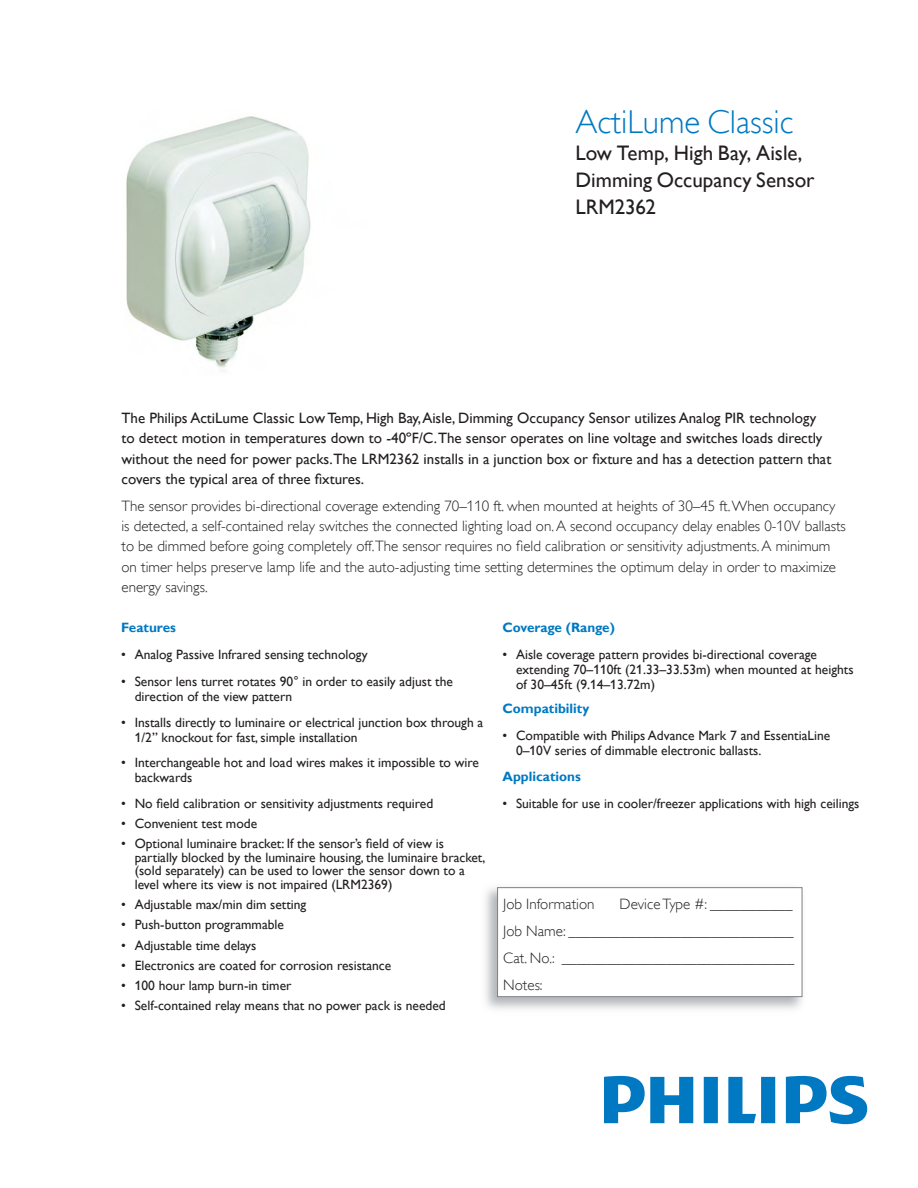
<style>
.page{position:relative;width:918px;height:1188px;background:#fff}
.page>*{position:absolute;margin:0;border:0;box-sizing:border-box;transform-origin:0 0}
.t1{font:33px "Gill Sans Alt One WGL Light";color:#0079c2}
.t2{font:21px/27px "Gill Sans Alt One WGL";color:#231f20}
._04_introduction_tex{font:15px/20.2px "Gill Sans Alt One WGL Light";color:#231f20}
._04_introduction_tex-2{font:15px/20.2px "Gill Sans Alt One WGL";color:#231f20}
.t3{font:13.5px/15px "Gill Sans Alt One WGL";color:#231f20}
._02_Body_text_headin{font:700 13.5px "Gill Sans Alt One WGL";color:#0079c2}
</style>
<div class="page">
<div style="left:497px;top:887px;width:305px;height:110px;border:1px solid #808285"></div>
<svg style="left:604px;top:1076px;width:263px;height:48px"></svg>
<img style="left:126px;top:116px;width:185px;height:256px">
<h1 class="t1" style="left:575px;top:100px;width:220px">ActiLume Classic</h1>
<h2 class="t2" style="left:575px;top:139px;width:241px">Low Temp, High Bay, Aisle,<br>Dimming Occupancy Sensor<br>LRM2362</h2>
<p class="_04_introduction_tex-2" style="left:122px;top:408px;width:711px">The Philips ActiLume Classic Low Temp, High Bay, Aisle, Dimming Occupancy Sensor utilizes Analog PIR technology to detect motion in temperatures down to -40ºF/C.The sensor operates on line voltage and switches loads directly without the need for power packs.The LRM2362 installs in a junction box or fixture and has a detection pattern that covers the typical area of three fixtures.</p>
<p class="_04_introduction_tex" style="left:122px;top:496px;width:726px">The sensor provides bi-directional coverage extending 70–110 ft. when mounted at heights of 30–45 ft. When occupancy is detected, a self-contained relay switches the connected lighting load on. A second occupancy delay enables 0-10V ballasts to be dimmed before going completely off.The sensor requires no field calibration or sensitivity adjustments. A minimum on timer helps preserve lamp life and the auto-adjusting time setting determines the optimum delay in order to maximize energy savings.</p>
<p class="_02_Body_text_headin" style="left:121px;top:619px;width:56px">Features</p>
<p class="t3" style="left:121px;top:647px;width:248px">• Analog Passive Infrared sensing technology</p>
<p class="t3" style="left:135px;top:674px;width:320px;text-indent:-14px">• Sensor lens turret rotates 90° in order to easily adjust the direction of the view pattern</p>
<p class="t3" style="left:135px;top:715px;width:350px;text-indent:-14px">• Installs directly to luminaire or electrical junction box through a<br>1/2” knockout for fast, simple installation</p>
<p class="t3" style="left:135px;top:755px;width:346px;text-indent:-14px">• Interchangeable hot and load wires makes it impossible to wire backwards</p>
<p class="t3" style="left:121px;top:796px;width:314px">• No field calibration or sensitivity adjustments required</p>
<p class="t3" style="left:121px;top:816px;width:137px">• Convenient test mode</p>
<p class="t3" style="left:135px;top:837px;width:352px;line-height:13.5px;text-indent:-14px">• Optional luminaire bracket: If the sensor’s field of view is partially blocked by the luminaire housing, the luminaire bracket, (sold separately) can be used to lower the sensor down to a level where its view is not impaired (LRM2369)</p>
<p class="t3" style="left:121px;top:897px;width:187px">• Adjustable max/min dim setting</p>
<p class="t3" style="left:121px;top:917px;width:164px">• Push-button programmable</p>
<p class="t3" style="left:121px;top:937px;width:137px">• Adjustable time delays</p>
<p class="t3" style="left:121px;top:958px;width:272px">• Electronics are coated for corrosion resistance</p>
<p class="t3" style="left:121px;top:978px;width:172px">• 100 hour lamp burn-in timer</p>
<p class="t3" style="left:121px;top:998px;width:326px">• Self-contained relay means that no power pack is needed</p>
<p class="_02_Body_text_headin" style="left:503px;top:619px;width:114px">Coverage (Range)</p>
<p class="t3" style="left:516px;top:647px;width:339px;text-indent:-14px">• Aisle coverage pattern provides bi-directional coverage extending 70–110ft (21.33–33.53m) when mounted at heights of 30–45ft (9.14–13.72m)</p>
<p class="_02_Body_text_headin" style="left:503px;top:700px;width:88px">Compatibility</p>
<p class="t3" style="left:516px;top:728px;width:316px;text-indent:-14px">• Compatible with Philips Advance Mark 7 and EssentiaLine<br>0–10V series of dimmable electronic ballasts.</p>
<p class="_02_Body_text_headin" style="left:503px;top:767px;width:80px">Applications</p>
<p class="t3" style="left:503px;top:796px;width:358px">• Suitable for use in cooler/freezer applications with high ceilings</p>
<p class="_04_introduction_tex" style="left:503px;top:894px;width:93px">Job Information</p>
<p class="_04_introduction_tex" style="left:620px;top:894px;width:175px">Device Type #: ___________</p>
<p class="_04_introduction_tex" style="left:503px;top:921px;width:292px">Job Name: ______________________________</p>
<p class="_04_introduction_tex" style="left:503px;top:948px;width:293px">Cat. No.: _______________________________</p>
<p class="_04_introduction_tex" style="left:503px;top:975px;width:41px">Notes:</p>
</div>
